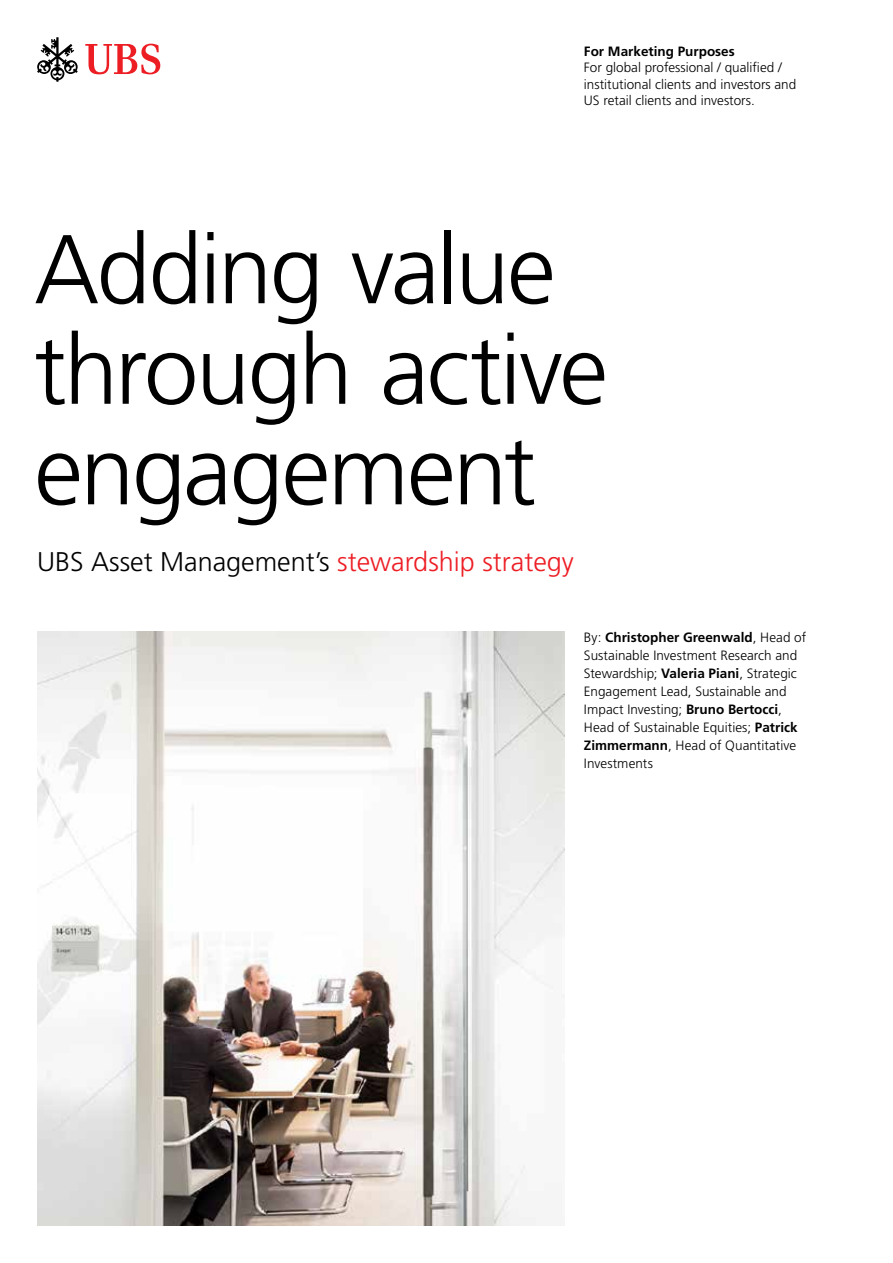
<style>
.page{position:relative;width:893px;height:1263px;background:#fff}
.page>*{position:absolute;margin:0;border:0;box-sizing:border-box;transform-origin:0 0}
.t1{font:300 97.5px/100.5px "Frutiger LT Std";letter-spacing:-.025em;color:#000}
.t2{font:300 27px "Frutiger LT Std";color:#000}
.t3{font:300 13.5px/18px "Frutiger LT Std";color:#000}
.t4{font:700 13.5px "Frutiger LT Std";color:#000}
.s1{color:#ed1d24}
.s2{font-weight:700}
</style>
<div class="page">
<svg style="left:37px;top:37px;width:41px;height:45px"></svg>
<svg style="left:85px;top:44px;width:75px;height:30px"></svg>
<img style="left:37px;top:631px;width:527px;height:595px">
<p class="t4" style="left:584px;top:43px;width:152px">For Marketing Purposes</p>
<p class="t3" style="left:584px;top:60px;width:214px;line-height:16.5px">For global professional / qualified / institutional clients and investors and<br>US retail clients and investors.</p>
<h1 class="t1" style="left:34px;top:221px;width:575px">Adding value through active engagement</h1>
<h2 class="t2" style="left:37px;top:546px;width:538px">UBS Asset Management’s <span class="s1">stewardship strategy</span></h2>
<p class="t3" style="left:584px;top:628px;width:224px">By: <span class="s2">Christopher Greenwald</span>, Head of Sustainable Investment Research and Stewardship; <span class="s2">Valeria Piani</span>, Strategic Engagement Lead, Sustainable and Impact Investing; <span class="s2">Bruno Bertocci</span>, Head of Sustainable Equities; <span class="s2">Patrick Zimmermann</span>, Head of Quantitative Investments</p>
</div>
